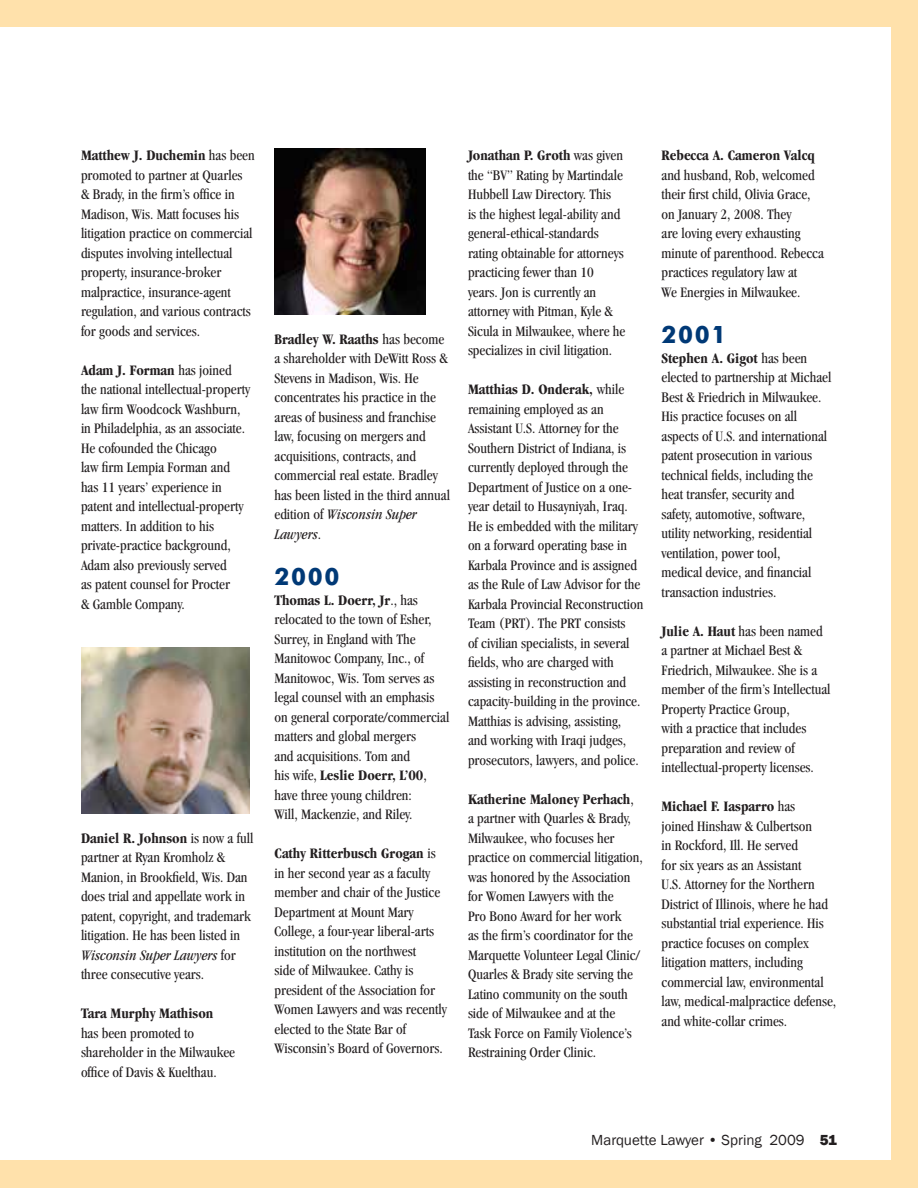
<style>
.page{position:relative;width:918px;height:1188px;background:#fff}
.page>*{position:absolute;margin:0;border:0;box-sizing:border-box;transform-origin:0 0}
.t1{font:700 24px "Futura BT";letter-spacing:.07em;color:#003976}
.t2{font:condensed 15px/19.5px "Garamond";color:#231f20}
.t3{font:700 condensed 15px "Garamond";color:#231f20}
.t4{font:15px "Franklin Gothic";color:#231f20}
.s1{font-weight:700}
.s2{font-style:italic}
.s3{font-weight:800}
</style>
<div class="page">
<div style="left:0;top:0;width:918px;height:26px;background:#ffe1ab"></div>
<div style="left:0;top:1160px;width:918px;height:28px;background:#ffe1ab"></div>
<img style="left:81px;top:648px;width:169px;height:166px">
<img style="left:274px;top:149px;width:151px;height:165px">
<div style="left:892px;top:0;width:26px;height:1188px;background:#ffe1ab"></div>
<p class="t2" style="left:81px;top:146px;width:175px"><span class="s1">Matthew J. Duchemin</span> has been promoted to partner at Quarles<br>&amp; Brady, in the firm’s office in<br>Madison, Wis. Matt focuses his litigation practice on commercial disputes involving intellectual property, insurance-broker malpractice, insurance-agent regulation, and various contracts for goods and services.</p>
<p class="t2" style="left:81px;top:360px;width:171px"><span class="s1">Adam J. Forman</span> has joined the national intellectual-property law firm Woodcock Washburn, in Philadelphia, as an associate.<br>He cofounded the Chicago<br>law firm Lempia Forman and has 11 years’ experience in patent and intellectual-property matters. In addition to his private-practice background,<br>Adam also previously served<br>as patent counsel for Procter<br>&amp; Gamble Company.</p>
<p class="t2" style="left:81px;top:828px;width:174px"><span class="s1">Daniel R. Johnson</span> is now a full partner at Ryan Kromholz &amp;<br>Manion, in Brookfield, Wis. Dan does trial and appellate work in patent, copyright, and trademark litigation. He has been listed in<br><span class="s2">Wisconsin Super Lawyers</span> for three consecutive years.</p>
<p class="t3" style="left:81px;top:1005px;width:134px">Tara Murphy Mathison</p>
<p class="t2" style="left:81px;top:1023px;width:156px">has been promoted to shareholder in the Milwaukee office of Davis &amp; Kuelthau.</p>
<p class="t2" style="left:274px;top:329px;width:177px"><span class="s1">Bradley W. Raaths</span> has become a shareholder with DeWitt Ross &amp;<br>Stevens in Madison, Wis. He concentrates his practice in the areas of business and franchise law, focusing on mergers and acquisitions, contracts, and commercial real estate. Bradley has been listed in the third annual edition of <span class="s2">Wisconsin Super<br>Lawyers</span>.</p>
<h1 class="t1" style="left:274px;top:562px;width:67px">2000</h1>
<p class="t2" style="left:274px;top:590px;width:176px"><span class="s1">Thomas L. Doerr, Jr</span>., has relocated to the town of Esher,<br>Surrey, in England with The<br>Manitowoc Company, Inc., of<br>Manitowoc, Wis. Tom serves as legal counsel with an emphasis on general corporate/commercial matters and global mergers<br>and acquisitions. Tom and<br>his wife, <span class="s1">Leslie Doerr, L’00</span>, have three young children:<br>Will, Mackenzie, and Riley.</p>
<p class="t2" style="left:274px;top:843px;width:174px"><span class="s1">Cathy Ritterbusch Grogan</span> is in her second year as a faculty member and chair of the Justice<br>Department at Mount Mary<br>College, a four-year liberal-arts institution on the northwest<br>side of Milwaukee. Cathy is president of the Association for<br>Women Lawyers and was recently elected to the State Bar of<br>Wisconsin’s Board of Governors.</p>
<p class="t2" style="left:468px;top:146px;width:159px"><span class="s1">Jonathan P. Groth</span> was given the “BV” Rating by Martindale<br>Hubbell Law Directory. This<br>is the highest legal-ability and general-ethical-standards rating obtainable for attorneys practicing fewer than 10 years. Jon is currently an attorney with Pitman, Kyle &amp;<br>Sicula in Milwaukee, where he specializes in civil litigation.</p>
<p class="t2" style="left:468px;top:380px;width:177px"><span class="s1">Matthias D. Onderak,</span> while remaining employed as an<br>Assistant U.S. Attorney for the<br>Southern District of Indiana, is currently deployed through the<br>Department of Justice on a one&shy;year detail to Husayniyah, Iraq.<br>He is embedded with the military on a forward operating base in<br>Karbala Province and is assigned as the Rule of Law Advisor for the<br>Karbala Provincial Reconstruction<br>Team (PRT). The PRT consists<br>of civilian specialists, in several fields, who are charged with assisting in reconstruction and capacity-building in the province.<br>Matthias is advising, assisting, and working with Iraqi judges, prosecutors, lawyers, and police.</p>
<p class="t2" style="left:468px;top:789px;width:176px"><span class="s1">Katherine Maloney Perhach</span>, a partner with Quarles &amp; Brady,<br>Milwaukee, who focuses her practice on commercial litigation, was honored by the Association for Women Lawyers with the<br>Pro Bono Award for her work<br>as the firm’s coordinator for the<br>Marquette Volunteer Legal Clinic/<br>Quarles &amp; Brady site serving the<br>Latino community on the south side of Milwaukee and at the<br>Task Force on Family Violence’s<br>Restraining Order Clinic.</p>
<p class="t3" style="left:662px;top:147px;width:155px">Rebecca A. Cameron Valcq</p>
<p class="t2" style="left:662px;top:165px;width:164px">and husband, Rob, welcomed their first child, Olivia Grace, on January 2, 2008. They<br>are loving every exhausting minute of parenthood. Rebecca practices regulatory law at<br>We Energies in Milwaukee.</p>
<h1 class="t1" style="left:662px;top:320px;width:67px">2001</h1>
<p class="t2" style="left:662px;top:348px;width:171px"><span class="s1">Stephen A. Gigot</span> has been elected to partnership at Michael<br>Best &amp; Friedrich in Milwaukee.<br>His practice focuses on all aspects of U.S. and international patent prosecution in various technical fields, including the heat transfer, security and<br>safety, automotive, software, utility networking, residential ventilation, power tool,<br>medical device, and financial transaction industries.</p>
<p class="t2" style="left:662px;top:621px;width:171px"><span class="s1">Julie A. Haut</span> has been named a partner at Michael Best &amp;<br>Friedrich, Milwaukee. She is a member of the firm’s Intellectual<br>Property Practice Group,<br>with a practice that includes preparation and review of intellectual-property licenses.</p>
<p class="t2" style="left:662px;top:797px;width:176px"><span class="s1">Michael F. Iasparro</span> has<br>joined Hinshaw &amp; Culbertson<br>in Rockford, Ill. He served<br>for six years as an Assistant<br>U.S. Attorney for the Northern<br>District of Illinois, where he had substantial trial experience. His practice focuses on complex litigation matters, including commercial law, environmental law, medical-malpractice defense, and white-collar crimes.</p>
<p class="t4" style="left:591px;top:1130px;width:247px">Marquette Lawyer • Spring 2009 <span class="s3">51</span></p>
</div>
